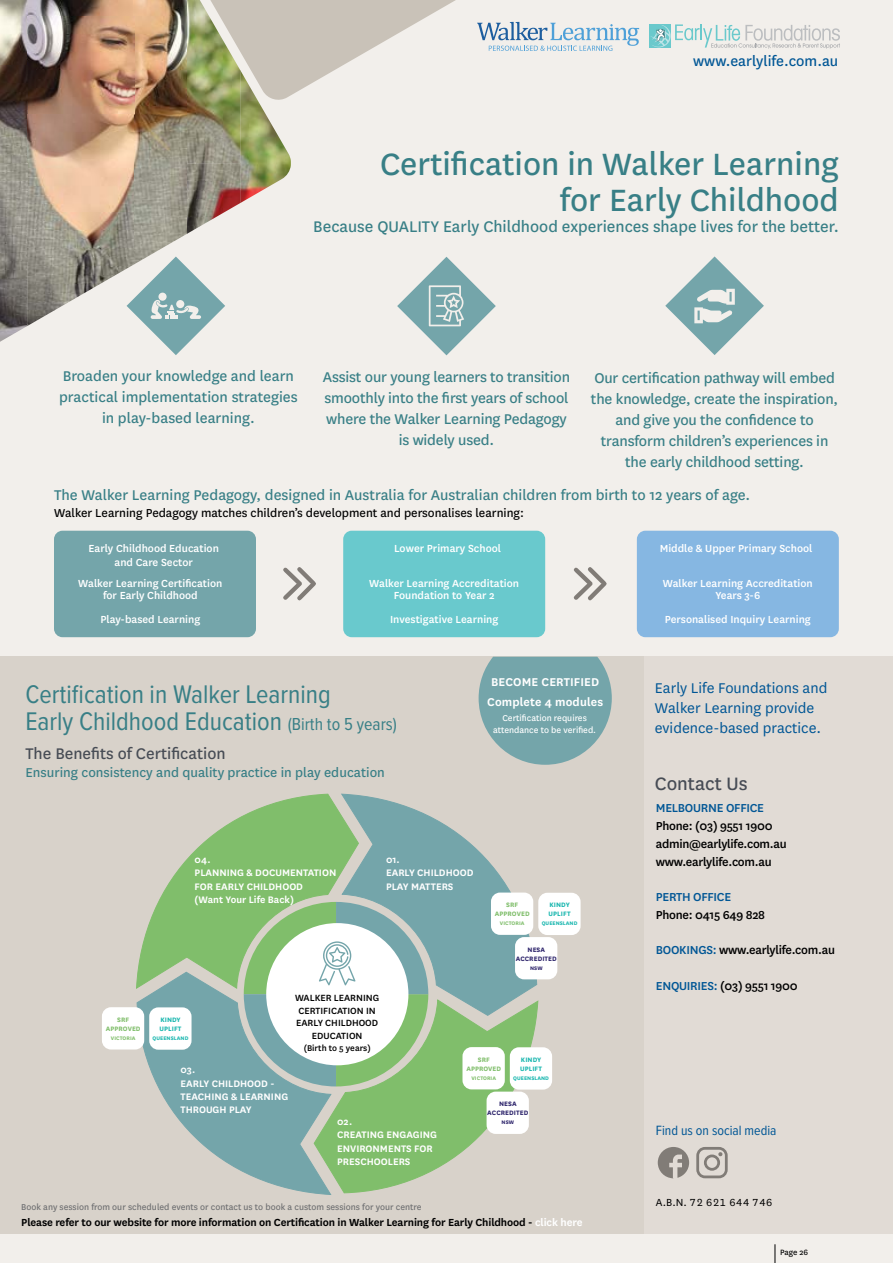
<style>
.page{position:relative;width:893px;height:1263px;background:#f2efeb}
.page>*{position:absolute;margin:0;border:0;box-sizing:border-box;transform-origin:0 0}
.t1{font:36px/36px "National";color:#387f86;text-align:right}
.t2{font:26.4px/27px "Proxima Nova Cond";color:#387f86}
.t3{font:21px "National";color:#474c55}
.t4{font:18px "National";color:#387f86}
.t5{font:18px "National";color:#474c55}
.t6{font:16.5px/21px "National";letter-spacing:-.01em;color:#387f86;text-align:center}
.t7{font:16.5px/19.8px "National";color:#005695}
.t8{font:16.5px "National";color:#005695}
.t9{font:15px "National";color:#387f86}
.t10{font:13.95px "Proxima Nova Cond";color:#005695}
.t11{font:500 13.5px/17.7px "National";letter-spacing:-.02em;color:#000}
.t12{font:13.5px "National";color:#000}
.t13{font:500 13.5px "National";letter-spacing:-.02em;color:#005695}
.t14{font:600 13.2px/19.8px "National";letter-spacing:.01em;color:#fff}
.t15{font:500 12px/12px "National";color:#fff;text-align:center}
.t16{font:600 12px "National";letter-spacing:-.01em;color:#000}
.t17{font:12px "National";color:#000}
.t18{font:600 10.95px/13.2px "National";color:#fff}
.t19{font:500 10.5px/12.6px "National";color:#000;text-align:center}
.t20{font:9.9px "National";color:#6e6f71}
.t21{font:9.9px/11.9px "National";color:#fff;text-align:center}
.t22{font:500 9.75px "National";color:#000}
.t23{font:9px "National";color:#000}
.t24{font:700 7.5px/9px "National";letter-spacing:.01em;color:#17b6ae}
.t25{font:700 7.5px/9px "National";letter-spacing:.01em;color:#80be6b;text-align:center}
.t26{font:700 7.5px/9px "National";letter-spacing:.01em;color:#2d246b;text-align:center}
.t27{font:700 6px "National";letter-spacing:.01em;color:#17b6ae}
.t28{font:700 6px "National";letter-spacing:.01em;color:#80be6b}
.t29{font:700 6px "National";letter-spacing:.01em;color:#2d246b}
.s1{font-size:18px}
.s2{color:#fff}
.s3{color:#005695}
</style>
<div class="page">
<svg style="left:775px;top:1244px;width:1px;height:19px"></svg>
<div style="left:1px;top:656px;width:681px;height:577px;background:#d8d2ca"></div>
<div style="left:644px;top:656px;width:249px;height:577px;background:#e1dbd5"></div>
<div style="left:649px;top:24px;width:22px;height:24px;background:#6ac9cc"></div>
<svg style="left:651px;top:24px;width:189px;height:25px"></svg>
<svg style="left:479px;top:657px;width:133px;height:108px"></svg>
<svg style="left:136px;top:794px;width:402px;height:401px"></svg>
<svg style="left:241px;top:0;width:398px;height:95px"></svg>
<div style="left:54px;top:531px;width:202px;height:106px;background:#74a5aa;border-radius:9px"></div>
<svg style="left:658px;top:1147px;width:31px;height:31px"></svg>
<svg style="left:696px;top:1147px;width:32px;height:31px"></svg>
<svg style="left:397px;top:257px;width:99px;height:98px"></svg>
<svg style="left:665px;top:256px;width:99px;height:99px"></svg>
<div style="left:538px;top:893px;width:43px;height:42px;background:#fff;border-radius:9px"></div>
<div style="left:515px;top:937px;width:42px;height:42px;background:#fff;border-radius:9px"></div>
<div style="left:491px;top:892px;width:42px;height:43px;background:#fff;border-radius:9px"></div>
<div style="left:149px;top:1007px;width:43px;height:43px;background:#fff;border-radius:9px"></div>
<div style="left:102px;top:1007px;width:42px;height:42px;background:#fff;border-radius:9px"></div>
<div style="left:510px;top:1047px;width:42px;height:42px;background:#fff;border-radius:9px"></div>
<div style="left:487px;top:1091px;width:42px;height:43px;background:#fff;border-radius:9px"></div>
<div style="left:462px;top:1047px;width:43px;height:42px;background:#fff;border-radius:9px"></div>
<div style="left:343px;top:531px;width:202px;height:106px;background:#69c9cd;border-radius:9px"></div>
<div style="left:637px;top:531px;width:202px;height:106px;background:#86b7e2;border-radius:9px"></div>
<svg style="left:283px;top:567px;width:33px;height:33px"></svg>
<svg style="left:574px;top:567px;width:33px;height:33px"></svg>
<svg style="left:131px;top:264px;width:94px;height:91px"></svg>
<img style="left:27px;top:0;width:107px;height:310px">
<img style="left:134px;top:0;width:53px;height:264px">
<img style="left:0;top:0;width:27px;height:342px">
<img style="left:187px;top:0;width:54px;height:234px">
<img style="left:240px;top:70px;width:51px;height:133px">
<img style="left:27px;top:310px;width:28px;height:16px">
<p class="t8" style="left:693px;top:50px;width:147px">www.earlylife.com.au</p>
<h1 class="t1" style="left:380px;top:144px;width:460px">Certification in Walker Learning for Early Childhood</h1>
<p class="t4" style="left:313px;top:215px;width:527px">Because QUALITY Early Childhood experiences shape lives for the better.</p>
<p class="t6" style="left:59px;top:365px;width:240px">Broaden your knowledge and learn practical implementation strategies in play-based learning.</p>
<p class="t6" style="left:323px;top:366px;width:249px">Assist our young learners to transition smoothly into the first years of school where the Walker Learning Pedagogy is widely used.</p>
<p class="t6" style="left:591px;top:367px;width:249px">Our certification pathway will embed the knowledge, create the inspiration, and give you the confidence to transform children’s experiences in the early childhood setting.</p>
<p class="t6" style="left:54px;top:484px;width:698px">The Walker Learning Pedagogy, designed in Australia for Australian children from birth to 12 years of age.</p>
<p class="t12" style="left:54px;top:504px;width:471px">Walker Learning Pedagogy matches children’s development and personalises learning:</p>
<p class="t15" style="left:89px;top:540px;width:132px;line-height:14.4px">Early Childhood Education and Care Sector</p>
<p class="t15" style="left:78px;top:577px;width:146px">Walker Learning Certification for Early Childhood</p>
<p class="t15" style="left:100px;top:613px;width:101px">Play-based Learning</p>
<p class="t15" style="left:394px;top:542px;width:109px">Lower Primary School</p>
<p class="t15" style="left:369px;top:577px;width:151px">Walker Learning Accreditation<br>Foundation to Year 2</p>
<p class="t15" style="left:390px;top:613px;width:110px">Investigative Learning</p>
<h2 class="t2" style="left:25px;top:679px;width:373px">Certification in Walker Learning<br>Early Childhood Education <span class="s1">(Birth to 5 years)</span></h2>
<p class="t14" style="left:487px;top:671px;width:117px">BECOME CERTIFIED<br>Complete 4 modules</p>
<p class="t21" style="left:493px;top:712px;width:105px">Certification requires attendance to be verified.</p>
<p class="t5" style="left:25px;top:741px;width:202px">The Benefits of Certification</p>
<p class="t9" style="left:25px;top:762px;width:361px">Ensuring consistency and quality practice in play education</p>
<p class="t18" style="left:195px;top:852px;width:143px">04.<br>PLANNING &amp; DOCUMENTATION<br>FOR EARLY CHILDHOOD<br>(Want Your Life Back)</p>
<p class="t18" style="left:386px;top:852px;width:89px">01.<br>EARLY CHILDHOOD<br>PLAY MATTERS</p>
<p class="t25" style="left:106px;top:1014px;width:36px">SRF<br>APPROVED</p>
<p class="t28" style="left:111px;top:1034px;width:26px">VICTORIA</p>
<p class="t24" style="left:160px;top:1015px;width:23px">KINDY<br>UPLIFT</p>
<p class="t27" style="left:153px;top:1034px;width:37px">QUEENSLAND</p>
<p class="t19" style="left:295px;top:991px;width:86px">WALKER LEARNING<br>CERTIFICATION IN<br>EARLY CHILDHOOD<br>EDUCATION</p>
<p class="t22" style="left:304px;top:1041px;width:69px">(Birth to 5 years)</p>
<p class="t25" style="left:495px;top:900px;width:36px">SRF<br>APPROVED</p>
<p class="t28" style="left:500px;top:919px;width:26px">VICTORIA</p>
<p class="t24" style="left:549px;top:900px;width:23px">KINDY<br>UPLIFT</p>
<p class="t27" style="left:542px;top:919px;width:37px">QUEENSLAND</p>
<p class="t26" style="left:516px;top:944px;width:43px">NESA<br>ACCREDITED</p>
<p class="t29" style="left:530px;top:964px;width:14px">NSW</p>
<p class="t18" style="left:181px;top:1063px;width:109px">03.<br>EARLY CHILDHOOD -<br>TEACHING &amp; LEARNING<br>THROUGH PLAY</p>
<p class="t18" style="left:337px;top:1114px;width:101px">02.<br>CREATING ENGAGING<br>ENVIRONMENTS FOR<br>PRESCHOOLERS</p>
<p class="t20" style="left:21px;top:1201px;width:402px">Book any session from our scheduled events or contact us to book a custom sessions for your centre</p>
<p class="t25" style="left:466px;top:1054px;width:36px">SRF<br>APPROVED</p>
<p class="t28" style="left:471px;top:1074px;width:26px">VICTORIA</p>
<p class="t24" style="left:520px;top:1055px;width:23px">KINDY<br>UPLIFT</p>
<p class="t27" style="left:513px;top:1074px;width:37px">QUEENSLAND</p>
<p class="t26" style="left:487px;top:1099px;width:43px">NESA<br>ACCREDITED</p>
<p class="t29" style="left:502px;top:1118px;width:14px">NSW</p>
<p class="t16" style="left:21px;top:1214px;width:563px">Please refer to our website for more information on Certification in Walker Learning for Early Childhood - <span class="s2">click here</span></p>
<p class="t15" style="left:660px;top:542px;width:154px">Middle &amp; Upper Primary School</p>
<p class="t15" style="left:663px;top:577px;width:151px">Walker Learning Accreditation<br>Years 3-6</p>
<p class="t15" style="left:665px;top:613px;width:147px">Personalised Inquiry Learning</p>
<p class="t7" style="left:655px;top:677px;width:174px">Early Life Foundations and<br>Walker Learning provide evidence-based practice.</p>
<p class="t3" style="left:655px;top:769px;width:94px">Contact Us</p>
<p class="t13" style="left:656px;top:799px;width:110px">MELBOURNE OFFICE</p>
<p class="t11" style="left:656px;top:816px;width:132px">Phone: (03) 9551 1900 admin@earlylife.com.au www.earlylife.com.au</p>
<p class="t13" style="left:656px;top:888px;width:77px">PERTH OFFICE</p>
<p class="t11" style="left:656px;top:905px;width:111px">Phone: 0415 649 828</p>
<p class="t11" style="left:656px;top:940px;width:181px"><span class="s3">BOOKINGS:</span> www.earlylife.com.au</p>
<p class="t11" style="left:656px;top:976px;width:143px"><span class="s3">ENQUIRIES:</span> (03) 9551 1900</p>
<p class="t10" style="left:656px;top:1120px;width:122px">Find us on social media</p>
<p class="t17" style="left:656px;top:1194px;width:118px">A.B.N. 72 621 644 746</p>
<p class="t23" style="left:780px;top:1247px;width:29px">Page 26</p>
<p class="t23" style="left:799px;top:1247px;width:8px">11</p>
</div>
